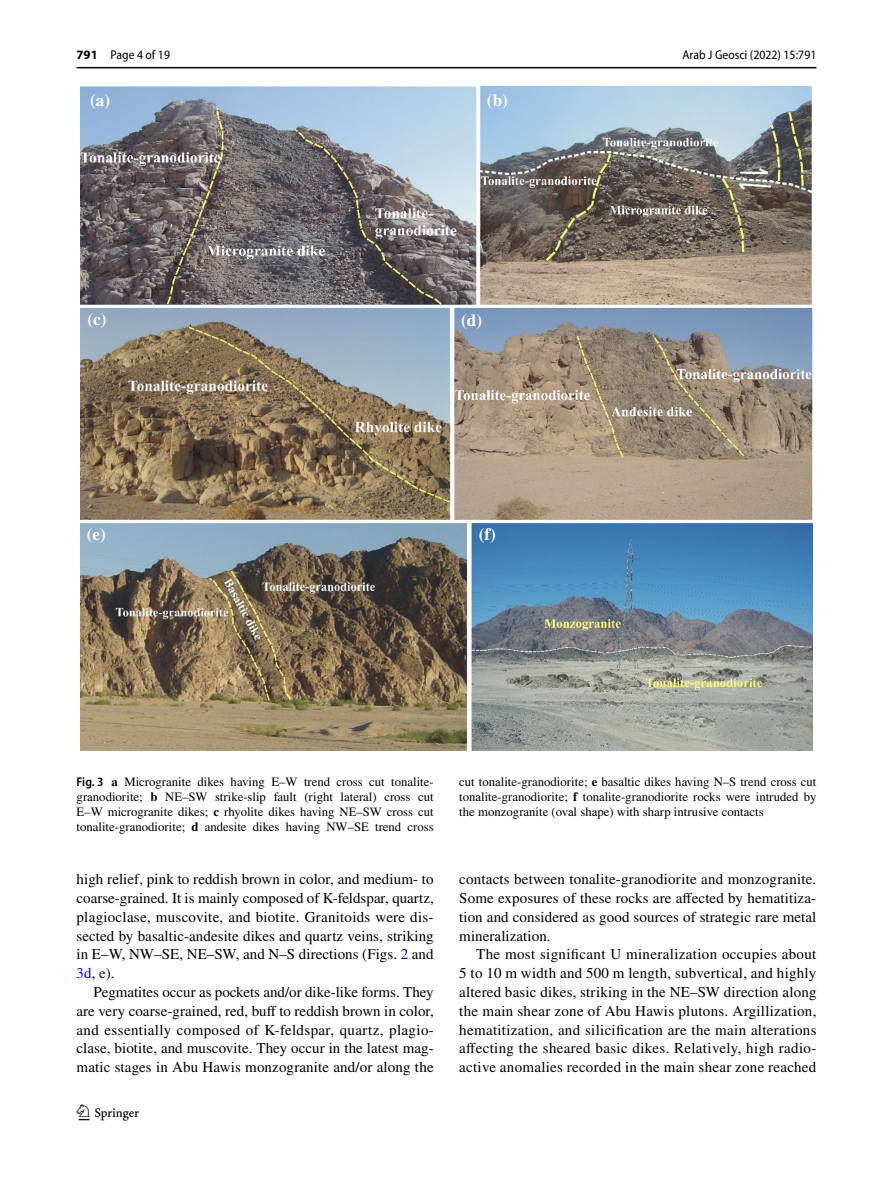
<style>
.page{position:relative;width:893px;height:1187px;background:#fff}
.page>*{position:absolute;margin:0;border:0;box-sizing:border-box;transform-origin:0 0}
.t1{font:22.5px "Springnew Regular 2";color:#000}
.t2{font:700 17.25px "Times";color:#fff}
.t3{font:15px/18.8px "STIX";letter-spacing:.005em;color:#000;text-align:justify}
.t4{font:12.75px/15px "STIX";color:#000;text-align:justify}
.t5{font:semi-condensed 12.75px "Myriad Pro";color:#000}
.s1{font-weight:700;font-stretch:normal}
.s2{font-family:"Myriad Pro";font-weight:600;font-stretch:semi-condensed}
.s3{font-weight:700}
.s4{color:#00f}
</style>
<div class="page">
<hr style="left:77px;top:67px;width:739px;height:1px;background:#000">
<img style="left:81px;top:87px;width:731px;height:663px">
<p class="t5" style="left:77px;top:48px;width:95px"><span class="s1">791</span> Page 4 of 19</p>
<p class="t2" style="left:90px;top:89px;width:22px">(a)</p>
<p class="t2" style="left:487px;top:89px;width:23px">(b)</p>
<p class="t2" style="left:87px;top:309px;width:21px">(c)</p>
<p class="t2" style="left:461px;top:310px;width:23px">(d)</p>
<p class="t2" style="left:87px;top:524px;width:21px">(e)</p>
<p class="t2" style="left:479px;top:524px;width:19px">(f)</p>
<p class="t5" style="left:682px;top:48px;width:135px">Arab J Geosci (2022) 15:791</p>
<p class="t4" style="left:77px;top:775px;width:359px"><span class="s2">Fig. 3</span> <span class="s3">a</span> Microgranite dikes having E–W trend cross cut tonalite&shy;granodiorite; <span class="s3">b</span> NE–SW strike-slip fault (right lateral) cross cut E–W microgranite dikes; <span class="s3">c</span> rhyolite dikes having NE–SW cross cut tonalite-granodiorite; <span class="s3">d</span> andesite dikes having NW–SE trend cross</p>
<p class="t4" style="left:459px;top:775px;width:359px">cut tonalite-granodiorite; <span class="s3">e</span> basaltic dikes having N–S trend cross cut tonalite-granodiorite; <span class="s3">f</span> tonalite-granodiorite rocks were intruded by the monzogranite (oval shape) with sharp intrusive contacts</p>
<p class="t3" style="left:77px;top:871px;width:359px">high relief, pink to reddish brown in color, and medium- to coarse-grained. It is mainly composed of K-feldspar, quartz, plagioclase, muscovite, and biotite. Granitoids were dis&shy;sected by basaltic-andesite dikes and quartz veins, striking in E–W, NW–SE, NE–SW, and N–S directions (Figs. <span class="s4">2</span> and <span class="s4">3d</span>, <span class="s4">e</span>).</p>
<p class="t3" style="left:77px;top:983px;width:359px;text-indent:17px">Pegmatites occur as pockets and/or dike-like forms. They are very coarse-grained, red, buff to reddish brown in color, and essentially composed of K-feldspar, quartz, plagio&shy;clase, biotite, and muscovite. They occur in the latest mag&shy;matic stages in Abu Hawis monzogranite and/or along the</p>
<h1 class="t1" style="left:79px;top:1104px;width:62px">1 3</h1>
<p class="t3" style="left:459px;top:871px;width:359px">contacts between tonalite-granodiorite and monzogranite.<br>Some exposures of these rocks are affected by hematitiza&shy;tion and considered as good sources of strategic rare metal mineralization.</p>
<p class="t3" style="left:459px;top:946px;width:359px;text-indent:17px">The most significant U mineralization occupies about 5 to 10 m width and 500 m length, subvertical, and highly altered basic dikes, striking in the NE–SW direction along the main shear zone of Abu Hawis plutons. Argillization, hematitization, and silicification are the main alterations affecting the sheared basic dikes. Relatively, high radio&shy;active anomalies recorded in the main shear zone reached</p>
</div>
